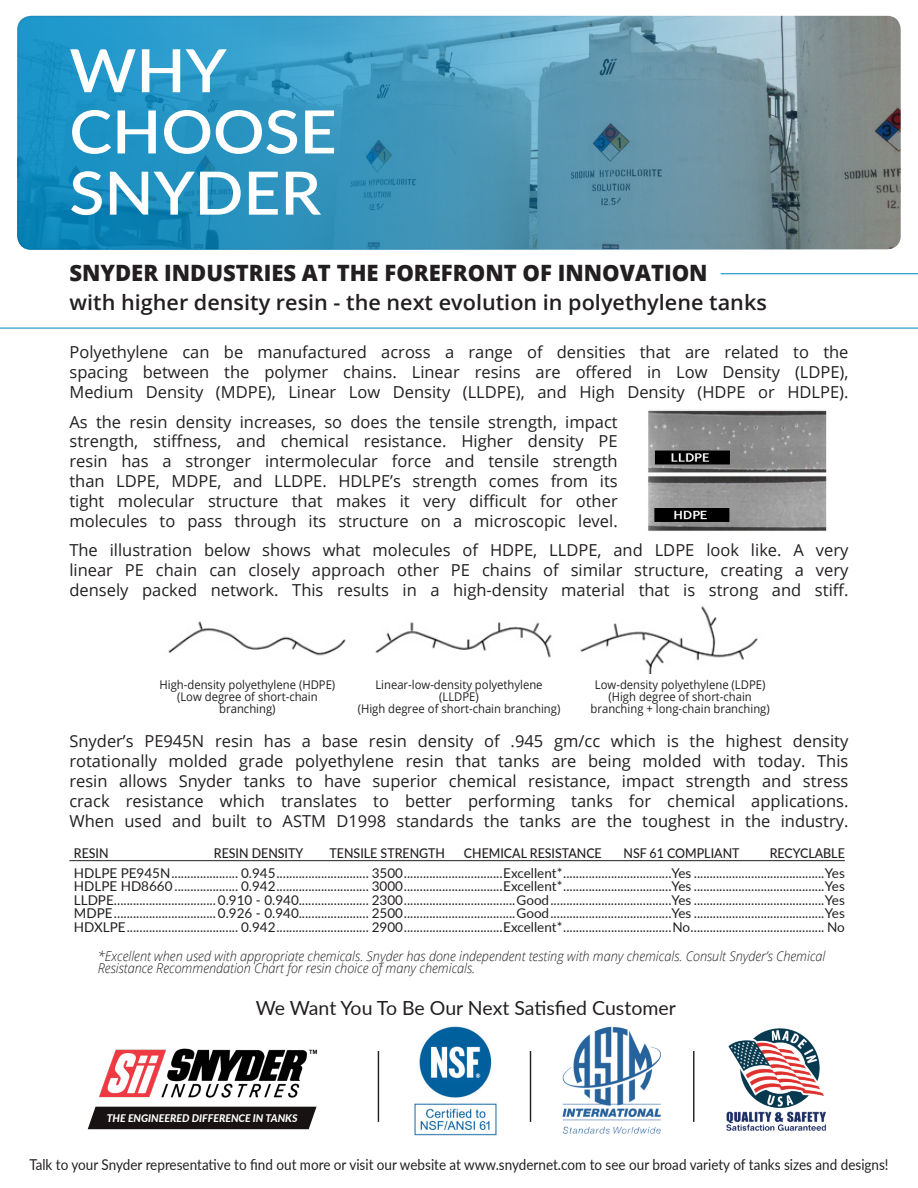
<style>
.page{position:relative;width:918px;height:1188px;background:#fff}
.page>*{position:absolute;margin:0;border:0;box-sizing:border-box;transform-origin:0 0}
.t1{font:600 59.7px "Lato";color:#fff;scale:1.08 1}
.t2{font:800 22.5px "Open Sans";color:#231f20}
.t3{font:600 21px "Open Sans";color:#231f20}
.t4{font:19.5px "Lato";letter-spacing:-.005em;color:#231f20}
.t5{font:16.5px/19.8px "Open Sans";color:#231f20;text-align:justify}
.t6{font:15px "Lato";color:#231f20;scale:.9 1}
.t7{font:13.5px "Lato";color:#231f20}
.t8{font:italic 300 13.5px/12px "Open Sans";color:#231f20;scale:.94 1}
.t9{font:500 13.5px "Lato";color:#231f20;scale:.92 1}
.t10{font:12px/12px "Open Sans";color:#231f20;text-align:center;scale:.94 1}
.t11{font:italic 800 10.5px "Lato";color:#fff}
</style>
<div class="page">
<img style="left:562px;top:1026px;width:99px;height:108px">
<img style="left:414px;top:1026px;width:83px;height:110px">
<img style="left:726px;top:1028px;width:100px;height:103px">
<img style="left:99px;top:1048px;width:219px;height:50px">
<div style="left:88px;top:1107px;width:229px;height:22px;background:#181212"></div>
<svg style="left:18px;top:17px;width:868px;height:232px;background:#4c95b3"></svg>
<div style="left:17px;top:16px;width:870px;height:234px;border:2px solid #0083be;border-radius:14px"></div>
<hr style="left:378px;top:1051px;width:1px;height:71px;background:#231f20">
<hr style="left:530px;top:1051px;width:1px;height:71px;background:#231f20">
<hr style="left:693px;top:1051px;width:1px;height:71px;background:#231f20">
<hr style="left:721px;top:273px;width:197px;height:1px;background:#0082bf">
<hr style="left:0;top:328px;width:918px;height:1px;background:#0082bf">
<img style="left:648px;top:410px;width:179px;height:121px">
<img style="left:168px;top:606px;width:590px;height:67px">
<hr style="left:69px;top:860px;width:776px;height:1px;background:#231f20">
<p class="t1" style="left:69px;top:27px;width:147px">WHY</p>
<p class="t1" style="left:69px;top:88px;width:249px">CHOOSE</p>
<p class="t1" style="left:69px;top:150px;width:235px">SNYDER</p>
<p class="t2" style="left:69px;top:256px;width:640px">SNYDER INDUSTRIES AT THE FOREFRONT OF INNOVATION</p>
<p class="t3" style="left:69px;top:288px;width:699px">with higher density resin - the next evolution in polyethylene tanks</p>
<p class="t5" style="left:69px;top:342px;width:781px">Polyethylene can be manufactured across a range of densities that are related to the spacing between the polymer chains. Linear resins are offered in Low Density (LDPE), Medium Density (MDPE), Linear Low Density (LLDPE), and High Density (HDPE or HDLPE).</p>
<p class="t5" style="left:69px;top:411px;width:550px">As the resin density increases, so does the tensile strength, impact strength, stiffness, and chemical resistance. Higher density PE resin has a stronger intermolecular force and tensile strength than LDPE, MDPE, and LLDPE. HDLPE’s strength comes from its tight molecular structure that makes it very difficult for other molecules to pass through its structure on a microscopic level.</p>
<p class="t5" style="left:69px;top:540px;width:781px">The illustration below shows what molecules of HDPE, LLDPE, and LDPE look like. A very linear PE chain can closely approach other PE chains of similar structure, creating a very densely packed network. This results in a high-density material that is strong and stiff.</p>
<p class="t10" style="left:595px;top:679px;width:183px">Low-density polyethylene (LDPE)</p>
<p class="t10" style="left:591px;top:691px;width:192px">(High degree of short-chain branching + long-chain branching)</p>
<p class="t5" style="left:69px;top:731px;width:781px">Snyder’s PE945N resin has a base resin density of .945 gm/cc which is the highest density rotationally molded grade polyethylene resin that tanks are being molded with today. This resin allows Snyder tanks to have superior chemical resistance, impact strength and stress crack resistance which translates to better performing tanks for chemical applications.<br>When used and built to ASTM D1998 standards the tanks are the toughest in the industry.</p>
<p class="t7" style="left:74px;top:863px;width:773px">HDLPE PE945N..................... 0.945............................. 3500...............................Excellent*..................................Yes .........................................Yes</p>
<p class="t7" style="left:74px;top:877px;width:773px">HDLPE HD8660.................... 0.942............................. 3000...............................Excellent*..................................Yes .........................................Yes</p>
<p class="t7" style="left:74px;top:890px;width:773px">LLDPE................................ 0.910 - 0.940...................... 2300...................................Good......................................Yes .........................................Yes</p>
<p class="t7" style="left:74px;top:904px;width:773px">MDPE................................ 0.926 - 0.940...................... 2500...................................Good......................................Yes .........................................Yes</p>
<p class="t7" style="left:74px;top:917px;width:773px">HDXLPE................................... 0.942............................. 2900...............................Excellent*..................................No.......................................... No</p>
<p class="t8" style="left:98px;top:949px;width:776px">*Excellent when used with appropriate chemicals. Snyder has done independent testing with many chemicals. Consult Snyder’s Chemical<br>Resistance Recommendation Chart for resin choice of many chemicals.</p>
<p class="t10" style="left:160px;top:679px;width:188px">High-density polyethylene (HDPE)</p>
<p class="t10" style="left:177px;top:691px;width:151px">(Low degree of short-chain branching)</p>
<p class="t10" style="left:375px;top:679px;width:179px">Linear-low-density polyethylene (LLDPE)</p>
<p class="t10" style="left:358px;top:703px;width:217px">(High degree of short-chain branching)</p>
<p class="t9" style="left:74px;top:843px;width:39px">RESIN</p>
<p class="t9" style="left:214px;top:843px;width:99px">RESIN DENSITY</p>
<p class="t9" style="left:330px;top:843px;width:127px">TENSILE STRENGTH</p>
<p class="t9" style="left:464px;top:843px;width:151px">CHEMICAL RESISTANCE</p>
<p class="t9" style="left:624px;top:843px;width:128px">NSF 61 COMPLIANT</p>
<p class="t9" style="left:770px;top:843px;width:83px">RECYCLABLE</p>
<p class="t4" style="left:256px;top:994px;width:422px">We Want You To Be Our Next Satisfied Customer</p>
<p class="t11" style="left:107px;top:1110px;width:192px">THE ENGINEERED DIFFERENCE IN TANKS</p>
<p class="t6" style="left:29px;top:1154px;width:956px">Talk to your Snyder representative to find out more or visit our website at www.snydernet.com to see our broad variety of tanks sizes and designs!</p>
</div>
